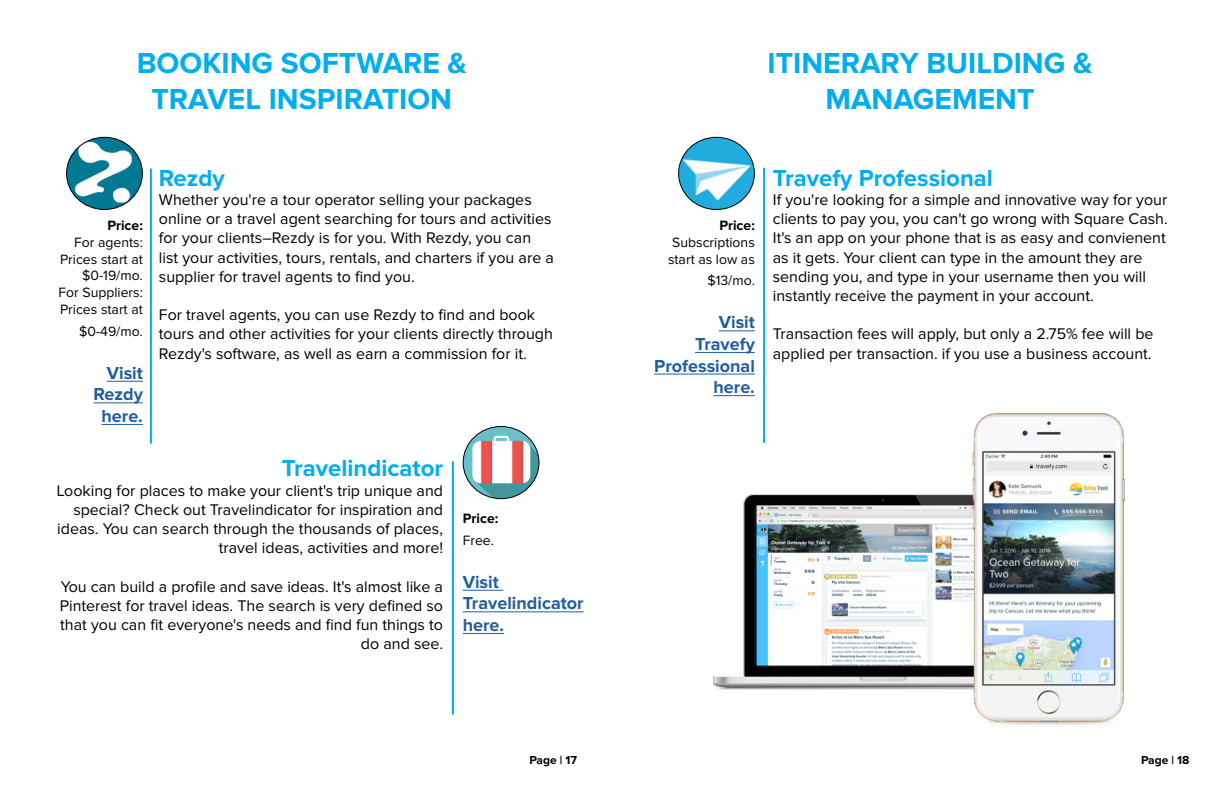
<style>
.page{position:relative;width:1224px;height:792px;background:#fff}
.page>*{position:absolute;margin:0;border:0;box-sizing:border-box;transform-origin:0 0}
.t1{font:700 30px/36px "Proxima Nova";color:#00aeef;text-align:center}
.t2{font:700 24px "Proxima Nova";color:#00aeef}
.t3{font:700 18px/21.6px "Proxima Nova";color:#215e9e;text-align:right}
.t4{font:16px/19.2px "Proxima Nova";color:#000}
.t5{font:14px/16.8px "Proxima Nova";color:#000;text-align:right}
.t6{font:700 14px "Proxima Nova";color:#000}
.t7{font:700 12px "Proxima Nova";color:#000}
</style>
<div class="page">
<hr style="left:107px;top:381px;width:36px;height:1px;background:#215e9e">
<hr style="left:94px;top:403px;width:49px;height:1px;background:#215e9e">
<hr style="left:102px;top:424px;width:41px;height:1px;background:#215e9e">
<img style="left:67px;top:137px;width:75px;height:73px">
<div style="left:66px;top:137px;width:77px;height:73px;border:1px solid #000;border-radius:50%"></div>
<hr style="left:452px;top:461px;width:2px;height:254px;background:#00aeef">
<hr style="left:463px;top:590px;width:40px;height:1px;background:#215e9e">
<hr style="left:463px;top:612px;width:121px;height:1px;background:#215e9e">
<hr style="left:463px;top:633px;width:41px;height:1px;background:#215e9e">
<img style="left:463px;top:426px;width:75px;height:73px">
<div style="left:463px;top:426px;width:77px;height:73px;border:1px solid #000;border-radius:50%"></div>
<hr style="left:763px;top:168px;width:2px;height:275px;background:#00aeef">
<hr style="left:719px;top:331px;width:36px;height:1px;background:#215e9e">
<hr style="left:695px;top:352px;width:60px;height:1px;background:#215e9e">
<hr style="left:654px;top:374px;width:101px;height:1px;background:#215e9e">
<hr style="left:714px;top:395px;width:41px;height:1px;background:#215e9e">
<img style="left:679px;top:137px;width:75px;height:73px">
<div style="left:678px;top:137px;width:77px;height:73px;border:1px solid #000;border-radius:50%"></div>
<hr style="left:150px;top:169px;width:2px;height:275px;background:#00aeef">
<img style="left:713px;top:413px;width:412px;height:312px">
<h1 class="t1" style="left:137px;top:46px;width:332px">BOOKING SOFTWARE &amp;<br>TRAVEL INSPIRATION</h1>
<p class="t6" style="left:107px;top:217px;width:37px">Price:</p>
<p class="t5" style="left:59px;top:234px;width:86px">For agents:<br>Prices start at $0-19/mo.<br>For Suppliers:<br>Prices start at</p>
<p class="t5" style="left:79px;top:323px;width:65px">$0-49/mo.</p>
<p class="t3" style="left:94px;top:362px;width:51px">Visit<br>Rezdy here.</p>
<h2 class="t2" style="left:159px;top:164px;width:67px">Rezdy</h2>
<p class="t4" style="left:159px;top:191px;width:397px">Whether you're a tour operator selling your packages online or a travel agent searching for tours and activities for your clients–Rezdy is for you. With Rezdy, you can list your activities, tours, rentals, and charters if you are a supplier for travel agents to find you.</p>
<p class="t4" style="left:159px;top:306px;width:396px">For travel agents, you can use Rezdy to find and book tours and other activities for your clients directly through<br>Rezdy's software, as well as earn a commission for it.</p>
<h2 class="t2" style="left:282px;top:455px;width:163px">Travelindicator</h2>
<p class="t4" style="left:57px;top:481px;width:388px;text-align:right">Looking for places to make your client's trip unique and special? Check out Travelindicator for inspiration and ideas. You can search through the thousands of places, travel ideas, activities and more!</p>
<p class="t4" style="left:60px;top:577px;width:385px;text-align:right">You can build a profile and save ideas. It's almost like a Pinterest for travel ideas. The search is very defined so that you can fit everyone's needs and find fun things to do and see.</p>
<p class="t6" style="left:463px;top:510px;width:37px">Price:</p>
<p class="t5" style="left:463px;top:532px;width:33px">Free.</p>
<p class="t3" style="left:463px;top:571px;width:122px;text-align:left">Visit<br>Travelindicator here.</p>
<h1 class="t1" style="left:768px;top:46px;width:326px">ITINERARY BUILDING &amp;<br>MANAGEMENT</h1>
<p class="t6" style="left:719px;top:217px;width:37px">Price:</p>
<p class="t5" style="left:668px;top:234px;width:88px;text-align:left">Subscriptions start as low as</p>
<p class="t5" style="left:707px;top:273px;width:49px">$13/mo.</p>
<p class="t3" style="left:654px;top:312px;width:102px">Visit<br>Travefy<br>Professional here.</p>
<h2 class="t2" style="left:773px;top:164px;width:222px">Travefy Professional</h2>
<p class="t4" style="left:773px;top:191px;width:396px">If you're looking for a simple and innovative way for your clients to pay you, you can't go wrong with Square Cash.<br>It's an app on your phone that is as easy and convienent as it gets. Your client can type in the amount they are sending you, and type in your username then you will instantly receive the payment in your account.</p>
<p class="t4" style="left:773px;top:325px;width:382px">Transaction fees will apply, but only a 2.75% fee will be applied per transaction. if you use a business account.</p>
<p class="t7" style="left:529px;top:753px;width:49px">Page | 17</p>
<p class="t7" style="left:1141px;top:753px;width:50px">Page | 18</p>
</div>
